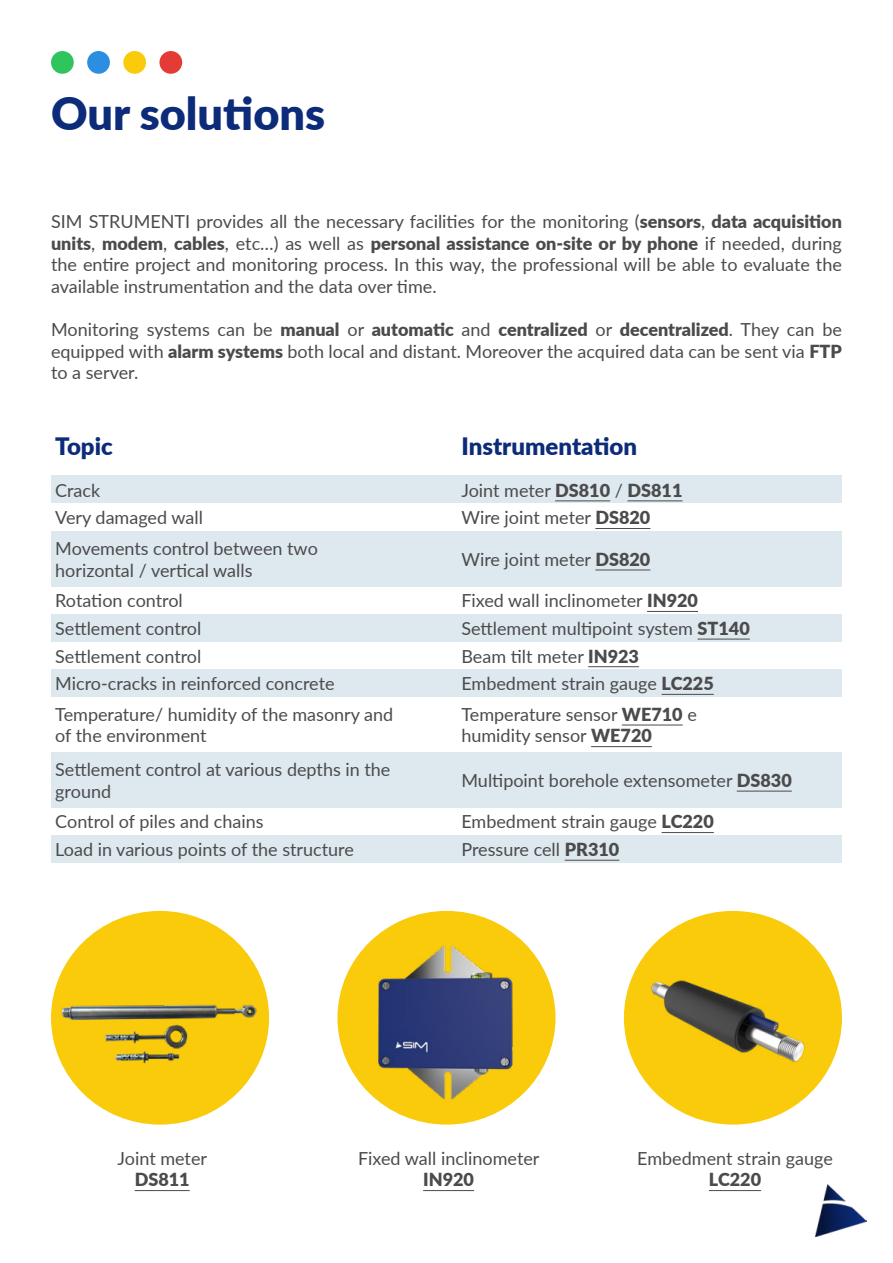
<style>
.page{position:relative;width:893px;height:1263px;background:#fff}
.page>*{position:absolute;margin:0;border:0;box-sizing:border-box;transform-origin:0 0}
.t1{font:900 45px "Lato";color:#0c2b79}
.t2{font:900 24px "Lato";color:#0c2b79}
.t3{font:18px/21.6px "Lato";color:#4b4b4b}
.t4{font:900 18px "Lato";color:#4b4b4b}
.s1{font-weight:900}
</style>
<div class="page">
<div style="left:51px;top:51px;width:23px;height:23px;background:#30c45d;border-radius:50%"></div>
<div style="left:87px;top:51px;width:23px;height:23px;background:#2b8ee0;border-radius:50%"></div>
<div style="left:123px;top:51px;width:23px;height:23px;background:#f9cb0b;border-radius:50%"></div>
<div style="left:159px;top:51px;width:23px;height:23px;background:#e53b36;border-radius:50%"></div>
<img style="left:815px;top:1184px;width:52px;height:52px">
<div style="left:51px;top:476px;width:385px;height:27px;background:#dee8ef"></div>
<div style="left:457px;top:476px;width:385px;height:27px;background:#dee8ef"></div>
<hr style="left:555px;top:500px;width:55px;height:1px;background:#4b4b4b">
<hr style="left:627px;top:500px;width:55px;height:1px;background:#4b4b4b">
<hr style="left:595px;top:528px;width:55px;height:1px;background:#4b4b4b">
<div style="left:51px;top:531px;width:385px;height:55px;background:#dee8ef"></div>
<div style="left:457px;top:531px;width:385px;height:55px;background:#dee8ef"></div>
<hr style="left:595px;top:569px;width:55px;height:1px;background:#4b4b4b">
<hr style="left:647px;top:611px;width:51px;height:1px;background:#4b4b4b">
<div style="left:51px;top:614px;width:385px;height:27px;background:#dee8ef"></div>
<div style="left:457px;top:614px;width:385px;height:27px;background:#dee8ef"></div>
<hr style="left:698px;top:639px;width:52px;height:1px;background:#4b4b4b">
<hr style="left:588px;top:666px;width:51px;height:1px;background:#4b4b4b">
<div style="left:51px;top:669px;width:385px;height:28px;background:#dee8ef"></div>
<div style="left:457px;top:669px;width:385px;height:28px;background:#dee8ef"></div>
<hr style="left:662px;top:694px;width:52px;height:1px;background:#4b4b4b">
<hr style="left:622px;top:724px;width:61px;height:1px;background:#4b4b4b">
<hr style="left:591px;top:746px;width:61px;height:1px;background:#4b4b4b">
<div style="left:51px;top:752px;width:385px;height:55px;background:#dee8ef"></div>
<div style="left:457px;top:752px;width:385px;height:55px;background:#dee8ef"></div>
<hr style="left:737px;top:791px;width:55px;height:1px;background:#4b4b4b">
<hr style="left:662px;top:832px;width:52px;height:1px;background:#4b4b4b">
<div style="left:51px;top:835px;width:385px;height:28px;background:#dee8ef"></div>
<div style="left:457px;top:835px;width:385px;height:28px;background:#dee8ef"></div>
<hr style="left:565px;top:860px;width:54px;height:1px;background:#4b4b4b">
<div style="left:436px;top:476px;width:21px;height:27px;background:#dee8ef"></div>
<div style="left:436px;top:531px;width:21px;height:55px;background:#dee8ef"></div>
<div style="left:436px;top:614px;width:21px;height:27px;background:#dee8ef"></div>
<div style="left:436px;top:669px;width:21px;height:28px;background:#dee8ef"></div>
<div style="left:436px;top:752px;width:21px;height:55px;background:#dee8ef"></div>
<div style="left:436px;top:835px;width:21px;height:28px;background:#dee8ef"></div>
<div style="left:51px;top:911px;width:218px;height:213px;background:#f9cb0b;border-radius:50%"></div>
<img style="left:59px;top:964px;width:207px;height:137px">
<img style="left:337px;top:911px;width:218px;height:213px">
<img style="left:624px;top:911px;width:218px;height:213px">
<hr style="left:135px;top:1190px;width:55px;height:1px;background:#4b4b4b">
<hr style="left:423px;top:1190px;width:51px;height:1px;background:#4b4b4b">
<hr style="left:709px;top:1190px;width:52px;height:1px;background:#4b4b4b">
<h1 class="t1" style="left:51px;top:86px;width:276px">Our solutions</h1>
<p class="t3" style="left:51px;top:210px;width:792px;text-align:justify">SIM STRUMENTI provides all the necessary facilities for the monitoring (<span class="s1">sensors</span>, <span class="s1">data acquisition units</span>, <span class="s1">modem</span>, <span class="s1">cables</span>, etc…) as well as <span class="s1">personal assistance on-site or by phone</span> if needed, during the entire project and monitoring process. In this way, the professional will be able to evaluate the available instrumentation and the data over time.</p>
<p class="t3" style="left:51px;top:318px;width:792px;text-align:justify">Monitoring systems can be <span class="s1">manual</span> or <span class="s1">automatic</span> and <span class="s1">centralized</span> or <span class="s1">decentralized</span>. They can be equipped with <span class="s1">alarm systems</span> both local and distant. Moreover the acquired data can be sent via <span class="s1">FTP </span>to a server.</p>
<h2 class="t2" style="left:55px;top:431px;width:59px">Topic</h2>
<h2 class="t2" style="left:461px;top:431px;width:177px">Instrumentation</h2>
<p class="t3" style="left:55px;top:479px;width:47px">Crack</p>
<p class="t3" style="left:461px;top:479px;width:223px">Joint meter <span class="s1">DS810</span> / <span class="s1">DS811</span></p>
<p class="t3" style="left:55px;top:507px;width:149px">Very damaged wall</p>
<p class="t3" style="left:461px;top:507px;width:190px">Wire joint meter <span class="s1">DS820</span></p>
<p class="t3" style="left:55px;top:537px;width:264px">Movements control between two horizontal / vertical walls</p>
<p class="t3" style="left:461px;top:548px;width:190px">Wire joint meter <span class="s1">DS820</span></p>
<p class="t3" style="left:55px;top:589px;width:129px">Rotation control</p>
<p class="t3" style="left:461px;top:589px;width:238px">Fixed wall inclinometer <span class="s1">IN920</span></p>
<p class="t3" style="left:55px;top:617px;width:148px">Settlement control</p>
<p class="t3" style="left:461px;top:617px;width:290px">Settlement multipoint system <span class="s1">ST140</span></p>
<p class="t3" style="left:55px;top:645px;width:148px">Settlement control</p>
<p class="t3" style="left:461px;top:645px;width:179px">Beam tilt meter <span class="s1">IN923</span></p>
<p class="t3" style="left:55px;top:672px;width:281px">Micro-cracks in reinforced concrete</p>
<p class="t3" style="left:461px;top:672px;width:254px">Embedment strain gauge <span class="s1">LC225</span></p>
<p class="t3" style="left:55px;top:703px;width:340px">Temperature/ humidity of the masonry and of the environment</p>
<p class="t3" style="left:461px;top:703px;width:237px">Temperature sensor <span class="s1">WE710</span> e humidity sensor <span class="s1">WE720</span></p>
<p class="t3" style="left:55px;top:758px;width:337px">Settlement control at various depths in the ground</p>
<p class="t3" style="left:461px;top:769px;width:332px">Multipoint borehole extensometer <span class="s1">DS830</span></p>
<p class="t3" style="left:55px;top:811px;width:210px">Control of piles and chains</p>
<p class="t3" style="left:461px;top:811px;width:254px">Embedment strain gauge <span class="s1">LC220</span></p>
<p class="t3" style="left:55px;top:838px;width:300px">Load in various points of the structure</p>
<p class="t3" style="left:461px;top:838px;width:159px">Pressure cell <span class="s1">PR310</span></p>
<p class="t3" style="left:118px;top:1147px;width:91px">Joint meter</p>
<p class="t4" style="left:135px;top:1169px;width:56px">DS811</p>
<p class="t3" style="left:358px;top:1147px;width:183px">Fixed wall inclinometer</p>
<p class="t4" style="left:423px;top:1169px;width:52px">IN920</p>
<p class="t3" style="left:637px;top:1147px;width:197px">Embedment strain gauge</p>
<p class="t4" style="left:709px;top:1169px;width:54px">LC220</p>
</div>
